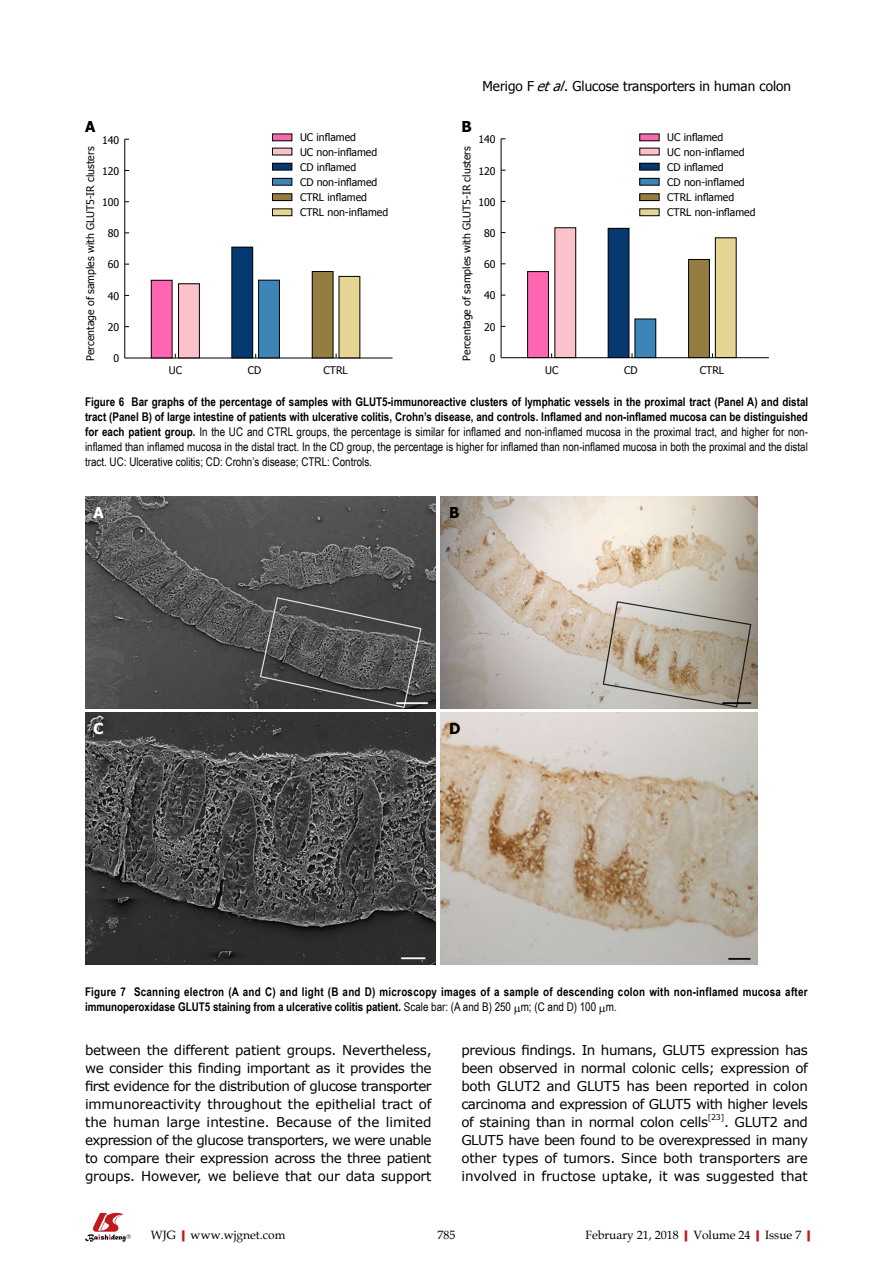
<style>
.page{position:relative;width:893px;height:1263px;background:#fff}
.page>*{position:absolute;margin:0;border:0;box-sizing:border-box;transform-origin:0 0}
.t1{font:700 15px "Tahoma";color:#000}
.t2{font:700 15px "Tahoma";color:#fff}
.t3{font:13.5px/18px "Verdana";letter-spacing:-.015em;color:#000;text-align:justify}
.t4{font:13.5px "Tahoma";color:#000}
.t5{font:12px/15px "Arial Narrow";color:#000;text-align:justify}
.t6{font:700 12px/15px "Arial Narrow";letter-spacing:.02em;color:#000}
.t7{font:12px "Book Antiqua";color:#000}
.t8{font:10.5px/15px "Tahoma";color:#000}
.t9{font:7.8px "Verdana";color:#000}
.s1{font-style:italic}
.s2{font-weight:700}
.s3{font-weight:400}
.s4{font-weight:700;color:#c01920}
</style>
<div class="page">
<svg style="left:85px;top:1213px;width:46px;height:29px"></svg>
<img style="left:440px;top:713px;width:318px;height:251px">
<img style="left:85px;top:497px;width:351px;height:211px">
<img style="left:440px;top:497px;width:318px;height:211px">
<img style="left:85px;top:713px;width:351px;height:251px">
<div style="left:640px;top:134px;width:19px;height:7px;background:#f769ad"></div>
<div style="left:640px;top:148px;width:19px;height:7px;background:#fbc2cb"></div>
<div style="left:640px;top:163px;width:19px;height:7px;background:#053970"></div>
<div style="left:639px;top:163px;width:20px;height:7px;border:1px solid #000"></div>
<div style="left:640px;top:178px;width:19px;height:7px;background:#3d84b9"></div>
<div style="left:639px;top:178px;width:20px;height:7px;border:1px solid #000"></div>
<div style="left:640px;top:194px;width:19px;height:7px;background:#957c40"></div>
<div style="left:639px;top:193px;width:20px;height:8px;border:1px solid #000"></div>
<div style="left:640px;top:209px;width:19px;height:7px;background:#e5d592"></div>
<div style="left:639px;top:209px;width:20px;height:7px;border:1px solid #000"></div>
<hr style="left:501px;top:139px;width:1px;height:219px;background:#000">
<hr style="left:501px;top:357px;width:268px;height:1px;background:#000">
<div style="left:528px;top:272px;width:20px;height:86px;background:#fd66b0"></div>
<div style="left:527px;top:271px;width:22px;height:87px;border:1px solid #000"></div>
<div style="left:555px;top:228px;width:21px;height:130px;background:#fbc2cb"></div>
<div style="left:555px;top:228px;width:21px;height:130px;border:1px solid #000"></div>
<div style="left:608px;top:228px;width:21px;height:130px;background:#053970"></div>
<div style="left:608px;top:228px;width:21px;height:130px;border:1px solid #000"></div>
<div style="left:635px;top:319px;width:21px;height:39px;background:#3d84b9"></div>
<div style="left:635px;top:319px;width:21px;height:39px;border:1px solid #000"></div>
<div style="left:689px;top:259px;width:20px;height:99px;background:#957c40"></div>
<div style="left:688px;top:259px;width:22px;height:99px;border:1px solid #000"></div>
<div style="left:715px;top:238px;width:21px;height:120px;background:#e5d592"></div>
<div style="left:715px;top:238px;width:21px;height:120px;border:1px solid #000"></div>
<hr style="left:124px;top:139px;width:1px;height:219px;background:#000">
<hr style="left:125px;top:358px;width:268px;height:1px;background:#000">
<div style="left:151px;top:280px;width:21px;height:78px;background:#fd66b0"></div>
<div style="left:151px;top:280px;width:21px;height:78px;border:1px solid #000"></div>
<div style="left:179px;top:284px;width:20px;height:74px;background:#fbc2cb"></div>
<div style="left:178px;top:284px;width:22px;height:74px;border:1px solid #000"></div>
<div style="left:232px;top:247px;width:21px;height:111px;background:#053970"></div>
<div style="left:232px;top:247px;width:21px;height:111px;border:1px solid #000"></div>
<div style="left:259px;top:280px;width:20px;height:78px;background:#3d84b9"></div>
<div style="left:258px;top:280px;width:22px;height:78px;border:1px solid #000"></div>
<div style="left:312px;top:271px;width:21px;height:87px;background:#957c40"></div>
<div style="left:312px;top:271px;width:21px;height:87px;border:1px solid #000"></div>
<div style="left:339px;top:276px;width:21px;height:82px;background:#e5d592"></div>
<div style="left:272px;top:134px;width:20px;height:7px;background:#f769ad"></div>
<div style="left:272px;top:148px;width:20px;height:7px;background:#fbc2cb"></div>
<div style="left:272px;top:163px;width:20px;height:7px;background:#053970"></div>
<div style="left:272px;top:163px;width:20px;height:7px;border:1px solid #000"></div>
<div style="left:272px;top:178px;width:20px;height:7px;background:#3d84b9"></div>
<div style="left:272px;top:178px;width:20px;height:7px;border:1px solid #000"></div>
<div style="left:272px;top:194px;width:20px;height:7px;background:#957c40"></div>
<div style="left:272px;top:193px;width:20px;height:8px;border:1px solid #000"></div>
<div style="left:272px;top:209px;width:20px;height:7px;background:#e5d592"></div>
<div style="left:272px;top:209px;width:20px;height:7px;border:1px solid #000"></div>
<p class="t4" style="left:483px;top:77px;width:310px">Merigo F <span class="s1">etal</span>. Glucose transporters in human colon</p>
<p class="t1" style="left:85px;top:116px;width:12px">A</p>
<p class="t1" style="left:461px;top:116px;width:12px">B</p>
<p class="t8" style="left:300px;top:129px;width:90px">UC inflamed<br>UC non-inflamed<br>CD inflamed<br>CD non-inflamed<br>CTRL inflamed<br>CTRL non-inflamed</p>
<p class="t8" style="left:478px;top:131px;width:19px">140</p>
<p class="t8" style="left:478px;top:163px;width:19px">120</p>
<p class="t8" style="left:478px;top:194px;width:19px">100</p>
<p class="t8" style="left:484px;top:225px;width:13px">80</p>
<p class="t8" style="left:484px;top:256px;width:13px">60</p>
<p class="t8" style="left:484px;top:287px;width:13px">40</p>
<p class="t8" style="left:484px;top:319px;width:13px">20</p>
<p class="t8" style="left:102px;top:132px;width:19px">140</p>
<p class="t8" style="left:102px;top:163px;width:19px">120</p>
<p class="t8" style="left:102px;top:194px;width:19px">100</p>
<p class="t8" style="left:108px;top:225px;width:13px">80</p>
<p class="t8" style="left:108px;top:257px;width:13px">60</p>
<p class="t8" style="left:108px;top:288px;width:13px">40</p>
<p class="t8" style="left:108px;top:319px;width:13px">20</p>
<p class="t8" style="left:114px;top:350px;width:7px">0</p>
<p class="t8" style="left:459px;top:360px;width:216px;rotate:-90deg">Percentage of samples with GLUT5-IR clusters</p>
<p class="t8" style="left:82px;top:361px;width:216px;rotate:-90deg">Percentage of samples with GLUT5-IR clusters</p>
<p class="t8" style="left:490px;top:350px;width:7px">0</p>
<p class="t8" style="left:667px;top:129px;width:90px">UC inflamed<br>UC non-inflamed<br>CD inflamed<br>CD non-inflamed<br>CTRL inflamed<br>CTRL non-inflamed</p>
<p class="t8" style="left:545px;top:362px;width:15px">UC</p>
<p class="t8" style="left:624px;top:362px;width:15px">CD</p>
<p class="t8" style="left:700px;top:362px;width:26px">CTRL</p>
<p class="t8" style="left:169px;top:363px;width:15px">UC</p>
<p class="t8" style="left:248px;top:363px;width:15px">CD</p>
<p class="t8" style="left:324px;top:363px;width:26px">CTRL</p>
<p class="t5" style="left:85px;top:394px;width:725px"><span class="s2">Figure 6 Bar graphs of the percentage of samples with GLUT5-immunoreactive clusters of lymphatic vessels in the proximal tract (Panel A) and distal tract (Panel B) of large intestine of patients with ulcerative colitis, Crohn’s disease, and controls. Inflamed and non-inflamed mucosa can be distinguished for each patient group.</span> In the UC and CTRL groups, the percentage is similar for inflamed and non-inflamed mucosa in the proximal tract, and higher for non&shy;inflamed than inflamed mucosa in the distal tract. In the CD group, the percentage is higher for inflamed than non-inflamed mucosa in both the proximal and the distal tract. UC: Ulcerative colitis; CD: Crohn’s disease; CTRL: Controls.</p>
<p class="t2" style="left:94px;top:502px;width:12px">A</p>
<p class="t1" style="left:449px;top:502px;width:12px">B</p>
<p class="t2" style="left:94px;top:718px;width:12px">C</p>
<p class="t1" style="left:449px;top:718px;width:13px">D</p>
<p class="t6" style="left:85px;top:984px;width:724px">Figure 7 Scanning electron (A and C) and light (B and D) microscopy images of a sample of descending colon with non-inflamed mucosa after immunoperoxidase GLUT5 staining from a ulcerative colitis patient. <span class="s3">Scale bar: (A and B) 250 m; (C and D) 100 m.</span></p>
<p class="t3" style="left:85px;top:1040px;width:348px">between the different patient groups. Nevertheless, we consider this finding important as it provides the first evidence for the distribution of glucose transporter immunoreactivity throughout the epithelial tract of the human large intestine. Because of the limited expression of the glucose transporters, we were unable to compare their expression across the three patient groups. However, we believe that our data support</p>
<p class="t3" style="left:461px;top:1040px;width:348px">previous findings. In humans, GLUT5 expression has been observed in normal colonic cells; expression of both GLUT2 and GLUT5 has been reported in colon carcinoma and expression of GLUT5 with higher levels of staining than in normal colon cells</p>
<p class="t9" style="left:708px;top:1112px;width:18px">[23]</p>
<p class="t3" style="left:461px;top:1112px;width:348px;text-indent:263px">. GLUT2 and GLUT5 have been found to be overexpressed in many other types of tumors. Since both transporters are involved in fructose uptake, it was suggested that</p>
<p class="t7" style="left:151px;top:1226px;width:136px">WJG<span class="s4">|</span>www.wjgnet.com</p>
<p class="t7" style="left:437px;top:1226px;width:19px">785</p>
<p class="t7" style="left:585px;top:1226px;width:232px">February 21, 2018<span class="s4">|</span>Volume 24<span class="s4">|</span>Issue 7<span class="s4">|</span></p>
</div>
